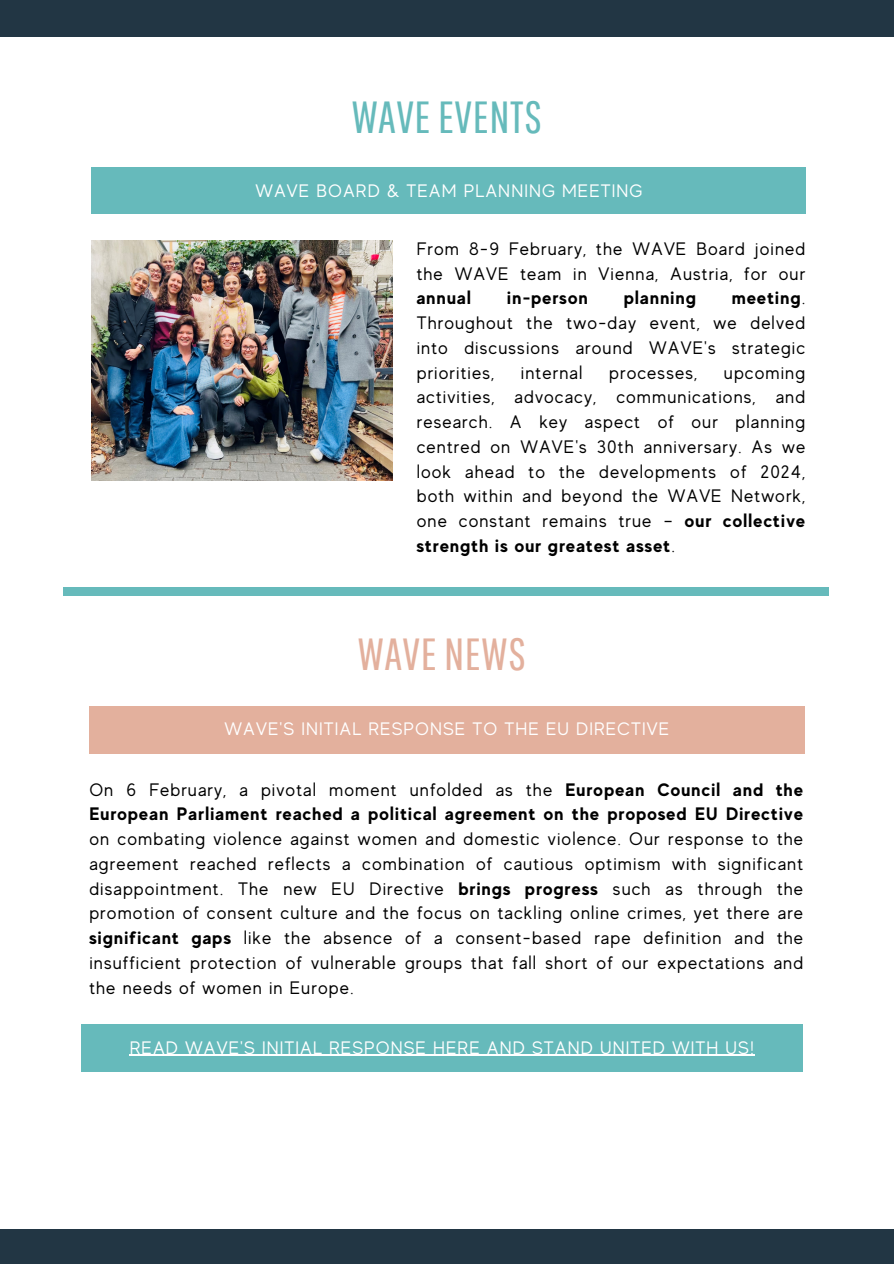
<style>
.page{position:relative;width:894px;height:1264px;background:#fff}
.page>*{position:absolute;margin:0;border:0;box-sizing:border-box;transform-origin:0 0}
.t1{font:45px "Pathway Gothic One";letter-spacing:.01em;color:#66babb}
.t2{font:45px "Pathway Gothic One";letter-spacing:.01em;color:#e3b09d}
.t3{font:18px/24.8px "MADE Evolve Sans";letter-spacing:.06em;color:#000;text-align:justify}
.t4{font:18px "MADE Evolve Sans";letter-spacing:.06em;color:#fff}
.t5{font:700 18px "MADE Evolve Sans";letter-spacing:.06em;color:#000}
.s1{font-weight:700}
</style>
<div class="page">
<div style="left:0;top:1228px;width:893px;height:35px;background:#223644"></div>
<div style="left:0;top:0;width:893px;height:37px;background:#223644"></div>
<div style="left:63px;top:588px;width:765px;height:8px;background:#66babb"></div>
<div style="left:89px;top:706px;width:715px;height:47px;background:#e3b09d"></div>
<div style="left:91px;top:168px;width:715px;height:46px;background:#66babb"></div>
<div style="left:81px;top:1024px;width:721px;height:47px;background:#66babb"></div>
<hr style="left:130px;top:1054px;width:624px;height:1px;background:#fff">
<img style="left:91px;top:240px;width:301px;height:241px">
<p class="t1" style="left:351px;top:90px;width:192px">WAVEEVENTS</p>
<h1 class="t4" style="left:255px;top:181px;width:388px">WAVE BOARD &amp; TEAM PLANNING MEETING</h1>
<h2 class="t3" style="left:416px;top:236px;width:390px">From 8-9 February, the WAVE Board joined the WAVE team in Vienna, Austria, for our <span class="s1">annual</span></h2>
<h2 class="t5" style="left:507px;top:287px;width:82px">in-person</h2>
<h2 class="t5" style="left:624px;top:287px;width:73px">planning</h2>
<h2 class="t3" style="left:416px;top:286px;width:390px;text-indent:315px"><span class="s1">meeting</span>.<br>Throughout the two-day event, we delved into discussions around WAVE's strategic priorities,</h2>
<h2 class="t3" style="left:520px;top:360px;width:63px">internal</h2>
<h2 class="t3" style="left:609px;top:360px;width:89px">processes,</h2>
<h2 class="t3" style="left:416px;top:360px;width:390px;text-indent:307px">upcoming activities, advocacy, communications, and research. A key aspect of our planning centred on WAVE's 30th anniversary. As we look ahead to the developments of 2024, both within and beyond the WAVE Network, one constant remains true – <span class="s1">our collective strength is our greatest asset</span>.</h2>
<p class="t2" style="left:358px;top:627px;width:169px">WAVE NEWS</p>
<p class="t4" style="left:224px;top:719px;width:446px">WAVE'S INITIAL RESPONSE TO THE EU DIRECTIVE</p>
<h1 class="t3" style="left:89px;top:777px;width:715px">On 6 February, a pivotal moment unfolded as the <span class="s1">European Council and the European Parliament reached a political agreement on the proposed EU Directive </span>on combating violence against women and domestic violence. Our response to the agreement reached reflects a combination of cautious optimism with significant disappointment. The new EU Directive <span class="s1">brings progress</span> such as through the promotion of consent culture and the focus on tackling online crimes, yet there are <span class="s1">significant gaps</span> like the absence of a consent-based rape definition and the insufficient protection of vulnerable groups that fall short of our expectations and the needs of women in Europe.</h1>
<h2 class="t4" style="left:130px;top:1037px;width:625px">READ WAVE'S INITIAL RESPONSE HERE AND STAND UNITED WITH US!</h2>
</div>
